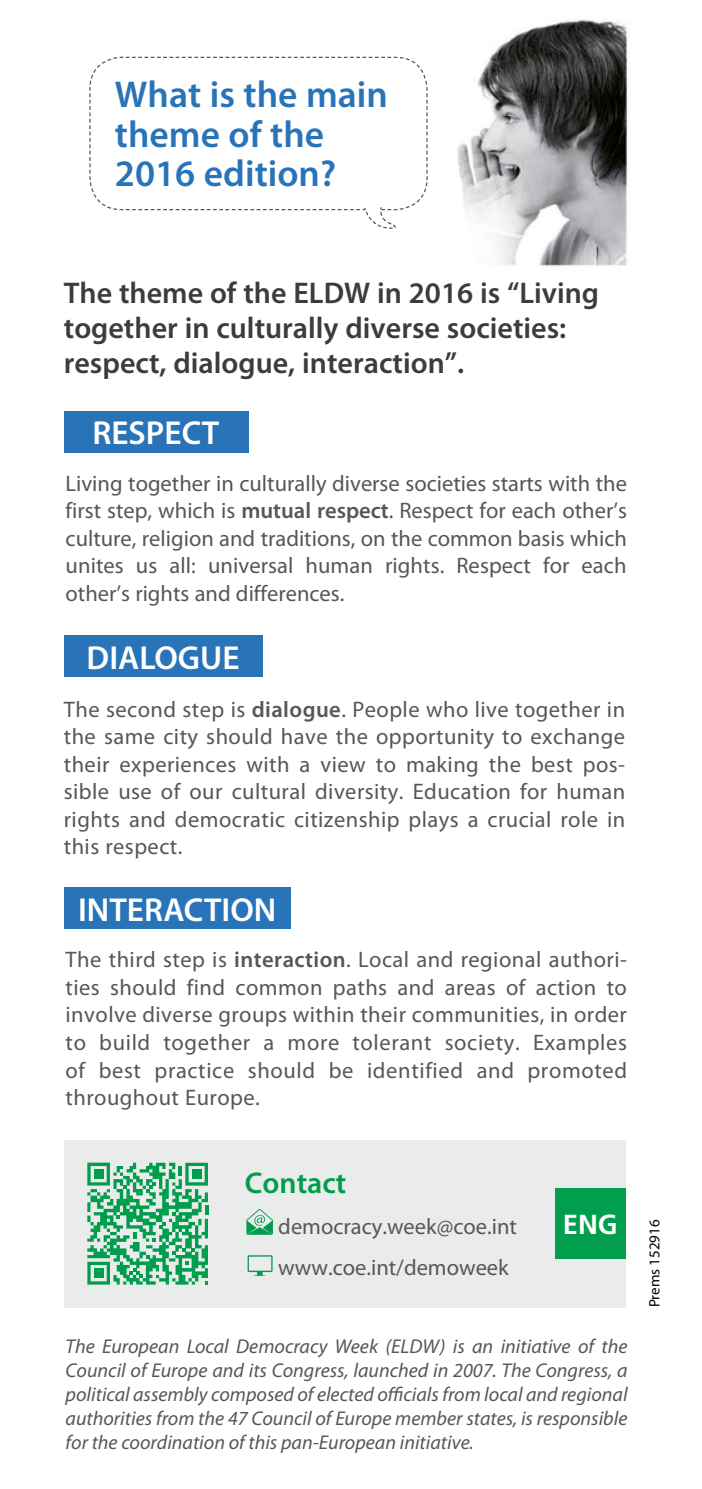
<style>
.page{position:relative;width:702px;height:1489px;background:#fff}
.page>*{position:absolute;margin:0;border:0;box-sizing:border-box;transform-origin:0 0}
.t1{font:600 37.5px/39.8px "Myriad Pro";color:#2973b9}
.t2{font:600 33.25px "Myriad Pro";color:#fff}
.t3{font:600 30px/35px "Myriad Pro";color:#3c3c3b}
.t4{font:600 30px "Myriad Pro";color:#009e4c}
.t5{font:700 27.5px "Frutiger LT Std";color:#fff}
.t6{font:22.5px/27.5px "Myriad Pro";letter-spacing:.02em;color:#575756;text-align:justify}
.t7{font:22.5px/41.5px "Myriad Pro";color:#575756}
.t8{font:italic 20px/24px "Myriad Pro";color:#575756;text-align:justify}
.t9{font:15px "Myriad Pro";color:#000}
.s1{font-weight:600}
</style>
<div class="page">
<img style="left:457px;top:19px;width:171px;height:248px">
<svg style="left:89px;top:56px;width:339px;height:155px"></svg>
<svg style="left:126px;top:180px;width:302px;height:49px"></svg>
<div style="left:64px;top:411px;width:184px;height:41px;background:#2973b9"></div>
<div style="left:64px;top:635px;width:198px;height:42px;background:#2973b9"></div>
<div style="left:64px;top:887px;width:227px;height:41px;background:#2973b9"></div>
<div style="left:64px;top:1139px;width:561px;height:168px;background:#eaebeb"></div>
<svg style="left:246px;top:1209px;width:27px;height:25px"></svg>
<svg style="left:247px;top:1255px;width:25px;height:20px"></svg>
<div style="left:555px;top:1188px;width:70px;height:70px;background:#009e4d"></div>
<svg style="left:87px;top:1162px;width:121px;height:122px"></svg>
<div style="left:94px;top:1268px;width:9px;height:9px;background:#009e4c"></div>
<div style="left:192px;top:1169px;width:9px;height:9px;background:#009e4c"></div>
<div style="left:94px;top:1169px;width:9px;height:9px;background:#009e4c"></div>
<h1 class="t1" style="left:115px;top:74px;width:274px">What is the main theme of the<br>2016 edition?</h1>
<h3 class="t3" style="left:64px;top:274px;width:537px">The theme of the ELDW in 2016 is “Living together in culturally diverse societies: respect, dialogue, interaction”.</h3>
<h2 class="t2" style="left:92px;top:412px;width:128px">RESPECT</h2>
<p class="t6" style="left:66px;top:469px;width:563px">Living together in culturally diverse societies starts with the first step, which is <span class="s1">mutual respect</span>. Respect for each other’s culture, religion and traditions, on the common basis which unites us all: universal human rights. Respect for each other’s rights and differences.</p>
<h2 class="t2" style="left:87px;top:636px;width:154px">DIALOGUE</h2>
<p class="t6" style="left:64px;top:694px;width:563px">The second step is <span class="s1">dialogue</span>. People who live together in the same city should have the opportunity to exchange their experiences with a view to making the best pos&shy;sible use of our cultural diversity. Education for human rights and democratic citizenship plays a crucial role in this respect.</p>
<h2 class="t2" style="left:78px;top:888px;width:200px">INTERACTION</h2>
<p class="t6" style="left:66px;top:945px;width:563px">The third step is <span class="s1">interaction</span>. Local and regional authori&shy;ties should find common paths and areas of action to involve diverse groups within their communities, in order to build together a more tolerant society. Examples of best practice should be identified and promoted throughout Europe.</p>
<h3 class="t4" style="left:245px;top:1164px;width:103px">Contact</h3>
<p class="t7" style="left:278px;top:1204px;width:240px">democracy.week@coe.int www.coe.int/demoweek</p>
<p class="t5" style="left:562px;top:1208px;width:56px">ENG</p>
<p class="t8" style="left:66px;top:1333px;width:563px">The European Local Democracy Week (ELDW) is an initiative of the Council of Europe and its Congress, launched in 2007. The Congress, a political assembly composed of elected officials from local and regional authorities from the 47 Council of Europe member states, is responsible for the coordination of this pan-European initiative.</p>
<p class="t9" style="left:645px;top:1307px;width:89px;rotate:-90deg">Prems 152916</p>
</div>
